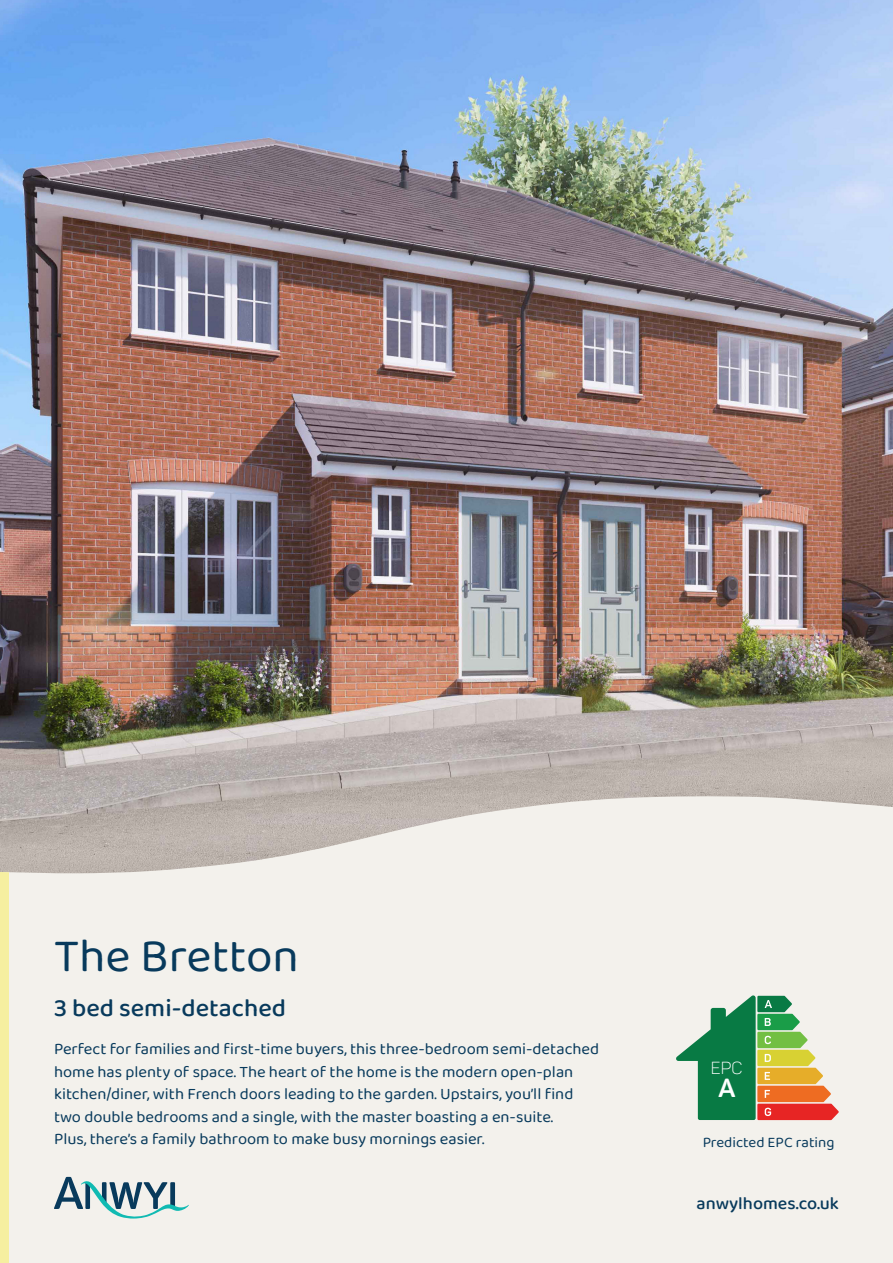
<style>
.page{position:relative;width:893px;height:1263px;background:#fff}
.page>*{position:absolute;margin:0;border:0;box-sizing:border-box;transform-origin:0 0}
.t1{font:48px "Baloo 2";color:#083a5c}
.t2{font:700 25.8px "Panton";color:#fff}
.t3{font:500 25.5px "Baloo 2";color:#083a5c}
.t4{font:500 18px "Baloo 2";color:#083a5c}
.t5{font:300 17.25px "Panton";color:#fff}
.t6{font:16.5px/22.5px "Baloo 2";color:#083a5c}
.t7{font:15px "Baloo 2";color:#083a5c}
</style>
<div class="page">
<img style="left:0;top:0;width:893px;height:796px">
<svg style="left:0;top:796px;width:893px;height:467px;background:#eeece6"></svg>
<div style="left:0;top:870px;width:9px;height:393px;background:#f6efa0"></div>
<svg style="left:54px;top:1177px;width:135px;height:41px;background:#abc1c5"></svg>
<svg style="left:676px;top:995px;width:163px;height:125px;background:#94ab7e"></svg>
<p class="t1" style="left:54px;top:922px;width:246px">The Bretton</p>
<p class="t3" style="left:54px;top:990px;width:234px">3 bed semi-detached</p>
<p class="t6" style="left:54px;top:1038px;width:547px">Perfect for families and first-time buyers, this three-bedroom semi-detached home has plenty of space. The heart of the home is the modern open-plan kitchen/diner, with French doors leading to the garden. Upstairs, you’ll find two double bedrooms and a single, with the master boasting a en-suite.</p>
<p class="t6" style="left:54px;top:1128px;width:432px">Plus, there’s a family bathroom to make busy mornings easier.</p>
<p class="t5" style="left:711px;top:1057px;width:33px">EPC</p>
<p class="t2" style="left:718px;top:1071px;width:18px">A</p>
<p class="t7" style="left:703px;top:1132px;width:133px">Predicted EPC rating</p>
<p class="t4" style="left:697px;top:1191px;width:144px">anwylhomes.co.uk</p>
</div>
